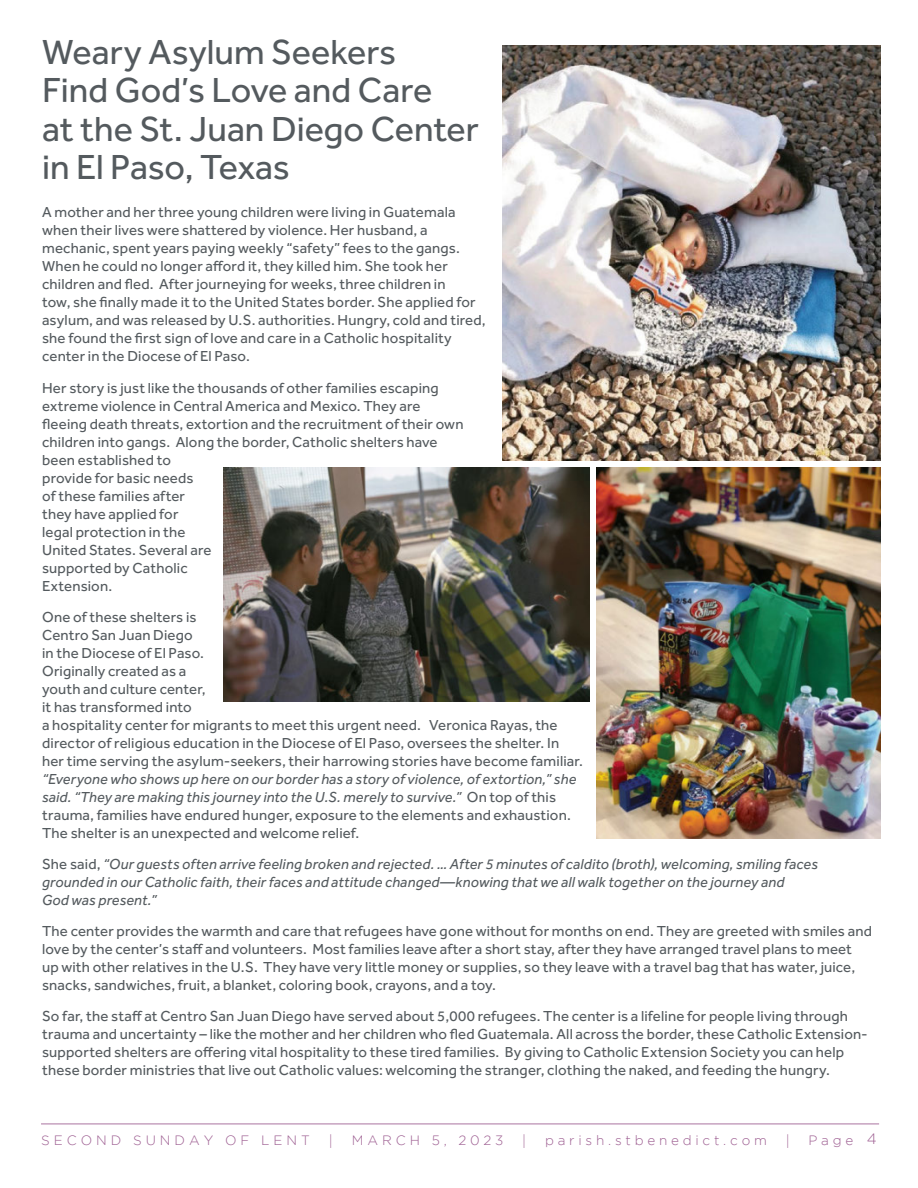
<style>
.page{position:relative;width:918px;height:1188px;background:#fff}
.page>*{position:absolute;margin:0;border:0;box-sizing:border-box;transform-origin:0 0}
.t1{font:36px/38.4px "Pbgsql Effra";color:#545a5e}
.t2{font:15px/18px "Pbgsql Effra";letter-spacing:.01em;color:#545a5e}
.t3{font:15px/18px "Hyhkmp Effra";letter-spacing:.01em;color:#545a5e}
.t4{font:italic 15px/18px "Fjjxqh Effra";letter-spacing:.01em;color:#545a5e}
.t5{font:italic 15px "Rlswlj Effra";letter-spacing:.01em;color:#545a5e}
.t6{font:300 13.5px "Vngcwn Gotham";letter-spacing:.28em;color:#9e5f92}
.t7{font:13.5px "Goudy Stout";color:#9e5f92}
.s1{font-family:"Pbgsql Effra";font-style:normal}
.s2{font-family:"Dqsfqj Gotham";font-size:15px}
</style>
<div class="page">
<hr style="left:41px;top:1124px;width:838px;height:1px;background:#9e5f92">
<img style="left:502px;top:45px;width:378px;height:415px">
<img style="left:596px;top:468px;width:284px;height:371px">
<img style="left:224px;top:468px;width:366px;height:233px">
<h1 class="t1" style="left:42px;top:32px;width:438px">Weary Asylum Seekers<br>Find God’s Love and Care<br>at the St. Juan Diego Center in El Paso, Texas</h1>
<p class="t2" style="left:42px;top:203px;width:419px">A mother and her three young children were living in Guatemala when their lives were shattered by violence. Her husband, a mechanic, spent years paying weekly “safety” fees to the gangs.</p>
<p class="t3" style="left:42px;top:257px;width:435px">When he could no longer afford it, they killed him. She took her children and fled. After journeying for weeks, three children in tow, she finally made it to the United States border. She applied for</p>
<p class="t2" style="left:42px;top:311px;width:445px">asylum, and was released by U.S. authorities. Hungry, cold and tired,</p>
<p class="t3" style="left:42px;top:329px;width:411px">she found the first sign of love and care in a Catholic hospitality</p>
<p class="t2" style="left:42px;top:341px;width:398px;line-height:31.2px">center in the Diocese of El Paso.<br>Her story is just like the thousands of other families escaping</p>
<p class="t2" style="left:42px;top:396px;width:380px">extreme violence in Central America and Mexico. They are</p>
<p class="t3" style="left:42px;top:414px;width:423px">fleeing death threats, extortion and the recruitment of their own</p>
<p class="t2" style="left:42px;top:432px;width:397px">children into gangs. Along the border, Catholic shelters have been established to<br>provide for basic needs<br>of these families after<br>they have applied for<br>legal protection in the<br>United States. Several are<br>supported by Catholic<br>Extension.</p>
<p class="t2" style="left:42px;top:608px;width:542px">One of these shelters is<br>Centro San Juan Diego<br>in the Diocese of El Paso.<br>Originally created as a<br>youth and culture center,<br>it has transformed into<br>a hospitality center for migrants to meet this urgent need. Veronica Rayas, the director of religious education in the Diocese of El Paso, oversees the shelter. In her time serving the asylum-seekers, their harrowing stories have become familiar.</p>
<p class="t4" style="left:42px;top:770px;width:536px">“Everyone who shows up here on our border has a story of violence, of extortion,” she said. “They are making this journey into the U.S. merely to survive.” <span class="s1">On top of this</span></p>
<p class="t2" style="left:42px;top:806px;width:530px">trauma, families have endured hunger, exposure to the elements and exhaustion.<br>The shelter is an unexpected and welcome relief.</p>
<p class="t4" style="left:42px;top:855px;width:777px"><span class="s1">She said,</span> “Our guests often arrive feeling broken and rejected. … After 5 minutes of caldito (broth), welcoming, smiling faces</p>
<p class="t5" style="left:42px;top:873px;width:744px">grounded in our Catholic faith, their faces and attitude changed—knowing that we all walk together on the journey and</p>
<p class="t4" style="left:42px;top:891px;width:116px">God was present.”</p>
<p class="t2" style="left:42px;top:922px;width:831px">The center provides the warmth and care that refugees have gone without for months on end. They are greeted with smiles and</p>
<p class="t3" style="left:42px;top:940px;width:811px">love by the center’s staff and volunteers. Most families leave after a short stay, after they have arranged travel plans to meet</p>
<p class="t2" style="left:42px;top:958px;width:815px">up with other relatives in the U.S. They have very little money or supplies, so they leave with a travel bag that has water, juice, snacks, sandwiches, fruit, a blanket, coloring book, crayons, and a toy.</p>
<p class="t3" style="left:42px;top:1007px;width:827px">So far, the staff at Centro San Juan Diego have served about 5,000 refugees. The center is a lifeline for people living through trauma and uncertainty – like the mother and her children who fled Guatemala. All across the border, these Catholic Extension&shy;supported shelters are offering vital hospitality to these tired families. By giving to Catholic Extension Society you can help</p>
<p class="t2" style="left:42px;top:1061px;width:789px">these border ministries that live out Catholic values: welcoming the stranger, clothing the naked, and feeding the hungry.</p>
<p class="t6" style="left:41px;top:1132px;width:270px">SECOND SUNDAY OF LENT</p>
<p class="t7" style="left:330px;top:1131px;width:4px">|</p>
<p class="t6" style="left:352px;top:1132px;width:153px">MARCH 5, 2023</p>
<p class="t7" style="left:523px;top:1131px;width:4px">|</p>
<p class="t6" style="left:545px;top:1132px;width:223px">parish.stbenedict.com</p>
<p class="t7" style="left:786px;top:1131px;width:4px">|</p>
<p class="t6" style="left:809px;top:1132px;width:70px">Page <span class="s2">4</span></p>
</div>
